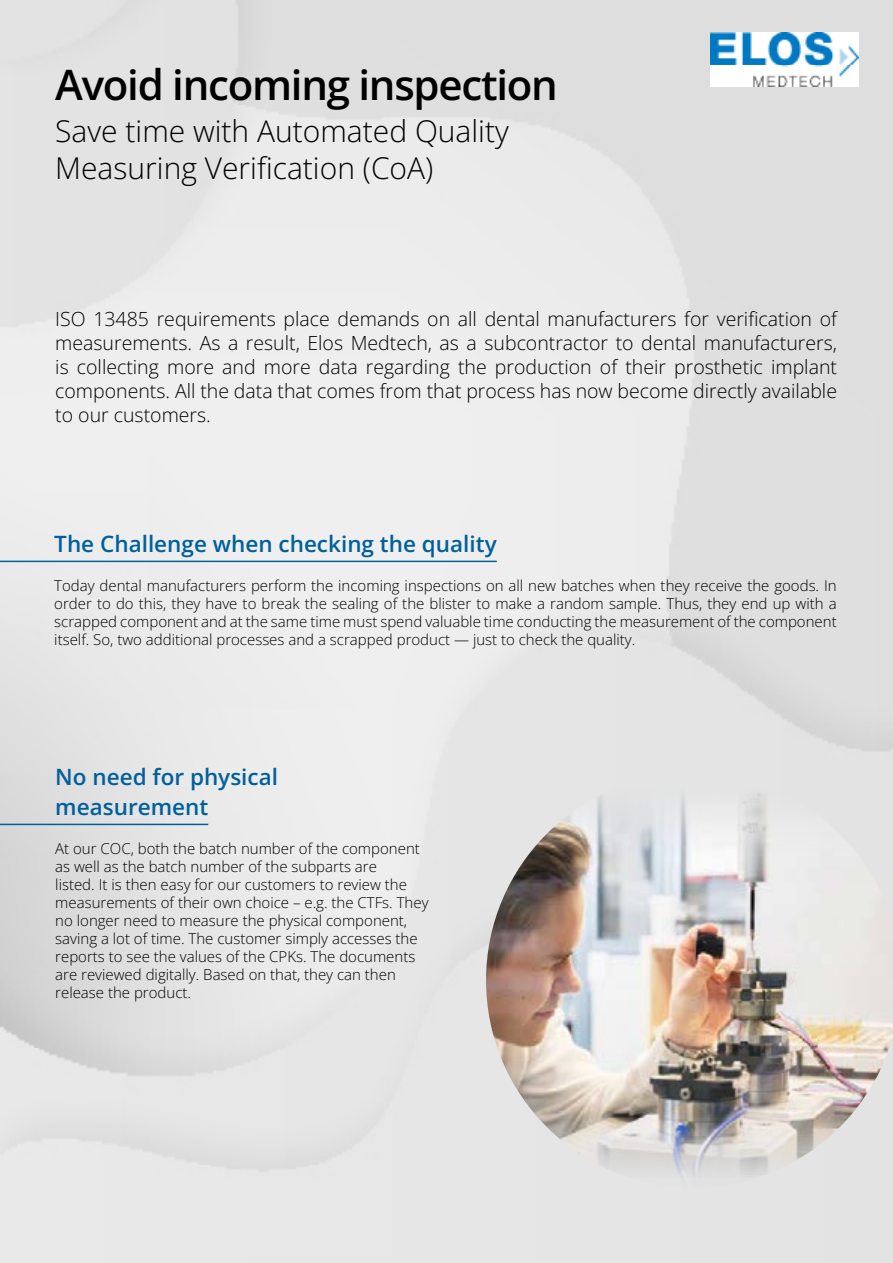
<style>
.page{position:relative;width:893px;height:1263px;background:#fff}
.page>*{position:absolute;margin:0;border:0;box-sizing:border-box;transform-origin:0 0}
.t1{font:600 42px "Open Sans";letter-spacing:-.03em;color:#000}
.t2{font:300 30px/37.5px "Open Sans";color:#000}
.t3{font:600 22.5px/30px "Open Sans";color:#00609b}
.t4{font:300 19.5px/24px "Open Sans";color:#000;text-align:justify}
.t5{font:300 15px/18px "Open Sans";color:#000;text-align:justify}
</style>
<div class="page">
<img style="left:0;top:0;width:893px;height:1263px">
<img style="left:710px;top:33px;width:149px;height:53px">
<hr style="left:0;top:561px;width:497px;height:1px;background:#00609b">
<img style="left:486px;top:773px;width:407px;height:415px">
<hr style="left:0;top:824px;width:208px;height:1px;background:#00609b">
<h1 class="t1" style="left:55px;top:56px;width:504px">Avoid incoming inspection</h1>
<h2 class="t2" style="left:55px;top:112px;width:455px">Save time with Automated Quality<br>Measuring Verification (CoA)</h2>
<p class="t4" style="left:55px;top:306px;width:783px">ISO 13485 requirements place demands on all dental manufacturers for verification of measurements. As a result, Elos Medtech, as a subcontractor to dental manufacturers, is collecting more and more data regarding the production of their prosthetic implant components. All the data that comes from that process has now become directly available to our customers.</p>
<h3 class="t3" style="left:54px;top:528px;width:444px">The Challenge when checking the quality</h3>
<p class="t5" style="left:54px;top:576px;width:784px">Today dental manufacturers perform the incoming inspections on all new batches when they receive the goods. In order to do this, they have to break the sealing of the blister to make a random sample. Thus, they end up with a scrapped component and at the same time must spend valuable time conducting the measurement of the component itself. So, two additional processes and a scrapped product — just to check the quality.</p>
<h3 class="t3" style="left:55px;top:761px;width:224px">No need for physical measurement</h3>
<p class="t5" style="left:55px;top:840px;width:375px;text-align:left">At our COC, both the batch number of the component as well as the batch number of the subparts are<br>listed. It is then easy for our customers to review the measurements of their own choice – e.g. the CTFs. They no longer need to measure the physical component, saving a lot of time. The customer simply accesses the reports to see the values of the CPKs. The documents are reviewed digitally. Based on that, they can then release the product.</p>
</div>
